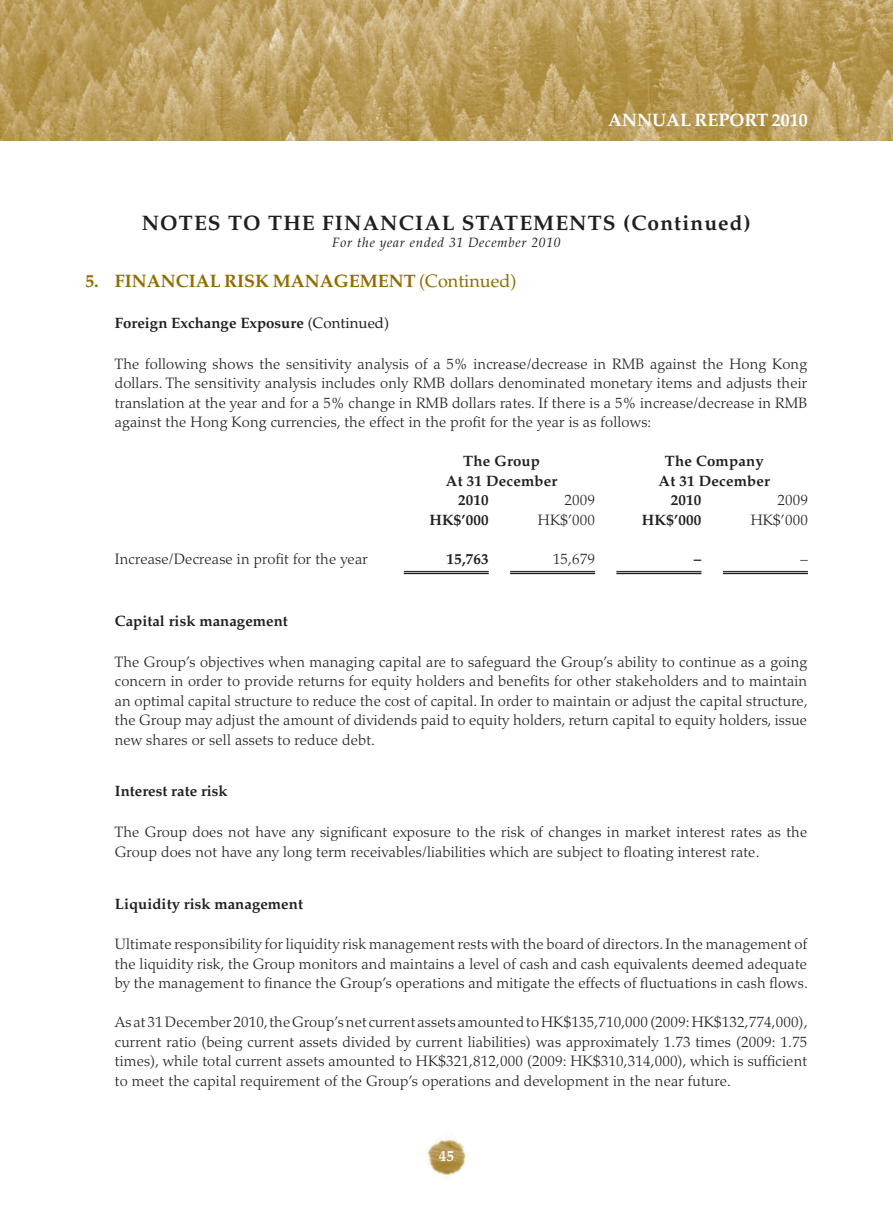
<style>
.page{position:relative;width:893px;height:1212px;background:#fff}
.page>*{position:absolute;margin:0;border:0;box-sizing:border-box;transform-origin:0 0}
.t1{font:700 21px "Palatino LT Std";letter-spacing:.05em;color:#231f20}
.t2{font:700 18px "Palatino LT Std";color:#906d00}
.t3{font:700 18px "Palatino LT Std";color:#fff}
.t4{font:300 15px/19.5px "Palatino LT Std";letter-spacing:.01em;color:#231f20;text-align:justify}
.t5{font:700 15px "Palatino LT Std";color:#231f20}
.t6{font:700 15px "Palatino LT Std";color:#fff}
.t7{font:italic 13.5px "Palatino LT Std";letter-spacing:.05em;color:#231f20}
.s1{font-weight:400}
</style>
<div class="page">
<img style="left:0;top:0;width:893px;height:141px">
<img style="left:427px;top:1134px;width:39px;height:42px">
<hr style="left:404px;top:571px;width:85px;height:1px;background:#231f20">
<hr style="left:404px;top:573px;width:85px;height:1px;background:#231f20">
<hr style="left:510px;top:571px;width:85px;height:1px;background:#231f20">
<hr style="left:510px;top:573px;width:85px;height:1px;background:#231f20">
<hr style="left:616px;top:571px;width:85px;height:1px;background:#231f20">
<hr style="left:616px;top:573px;width:85px;height:1px;background:#231f20">
<hr style="left:723px;top:571px;width:85px;height:1px;background:#231f20">
<hr style="left:723px;top:573px;width:85px;height:1px;background:#231f20">
<p class="t3" style="left:608px;top:110px;width:16px">ann</p>
<p class="t3" style="left:652px;top:110px;width:56px">ual report</p>
<p class="t3" style="left:772px;top:110px;width:37px">2010</p>
<p class="t1" style="left:142px;top:211px;width:611px">NOTES TO THE FINANCIAL STATEMENTS (Continued)</p>
<p class="t7" style="left:332px;top:234px;width:230px">For the year ended 31 December 2010</p>
<p class="t2" style="left:85px;top:270px;width:433px">5. FINANCIAL RISK MANAGEMENT <span class="s1">(Continued)</span></p>
<p class="t5" style="left:115px;top:314px;width:276px">Foreign Exchange Exposure <span class="s1">(Continued)</span></p>
<p class="t4" style="left:115px;top:354px;width:694px">The following shows the sensitivity analysis of a 5% increase/decrease in RMB against the Hong Kong dollars. The sensitivity analysis includes only RMB dollars denominated monetary items and adjusts their translation at the year and for a 5% change in RMB dollars rates. If there is a 5% increase/decrease in RMB against the Hong Kong currencies, the effect in the profit for the year is as follows:</p>
<p class="t5" style="left:463px;top:452px;width:78px">The Group</p>
<p class="t5" style="left:665px;top:452px;width:100px">The Company</p>
<p class="t5" style="left:446px;top:472px;width:113px">At 31 December</p>
<p class="t5" style="left:659px;top:472px;width:113px">At 31 December</p>
<p class="t5" style="left:458px;top:491px;width:32px">2010</p>
<p class="t4" style="left:565px;top:490px;width:32px">2009</p>
<p class="t5" style="left:671px;top:491px;width:32px">2010</p>
<p class="t4" style="left:777px;top:490px;width:32px">2009</p>
<p class="t5" style="left:429px;top:511px;width:61px">HK$’000</p>
<p class="t4" style="left:538px;top:510px;width:59px">HK$’000</p>
<p class="t5" style="left:642px;top:511px;width:61px">HK$’000</p>
<p class="t4" style="left:751px;top:510px;width:59px">HK$’000</p>
<p class="t4" style="left:115px;top:549px;width:254px">Increase/Decrease in profit for the year</p>
<p class="t5" style="left:447px;top:550px;width:44px">15,763</p>
<p class="t4" style="left:553px;top:549px;width:44px">15,679</p>
<p class="t5" style="left:694px;top:550px;width:9px">–</p>
<p class="t4" style="left:800px;top:549px;width:9px">–</p>
<p class="t5" style="left:115px;top:612px;width:175px">Capital risk management</p>
<p class="t4" style="left:115px;top:652px;width:694px">The Group’s objectives when managing capital are to safeguard the Group’s ability to continue as a going concern in order to provide returns for equity holders and benefits for other stakeholders and to maintain an optimal capital structure to reduce the cost of capital. In order to maintain or adjust the capital structure, the Group may adjust the amount of dividends paid to equity holders, return capital to equity holders, issue new shares or sell assets to reduce debt.</p>
<p class="t5" style="left:115px;top:782px;width:114px">Interest rate risk</p>
<p class="t4" style="left:115px;top:823px;width:694px">The Group does not have any significant exposure to the risk of changes in market interest rates as the<br>Group does not have any long term receivables/liabilities which are subject to floating interest rate.</p>
<p class="t5" style="left:115px;top:895px;width:190px">Liquidity risk management</p>
<p class="t4" style="left:115px;top:935px;width:695px">Ultimate responsibility for liquidity risk management rests with the board of directors. In the management of the liquidity risk, the Group monitors and maintains a level of cash and cash equivalents deemed adequate by the management to finance the Group’s operations and mitigate the effects of fluctuations in cash flows.</p>
<p class="t4" style="left:115px;top:1013px;width:694px">As at 31 December 2010, the Group’s net current assets amounted to HK$135,710,000 (2009: HK$132,774,000), current ratio (being current assets divided by current liabilities) was approximately 1.73 times (2009: 1.75 times), while total current assets amounted to HK$321,812,000 (2009: HK$310,314,000), which is sufficient to meet the capital requirement of the Group’s operations and development in the near future.</p>
<p class="t6" style="left:439px;top:1147px;width:16px">45</p>
</div>
